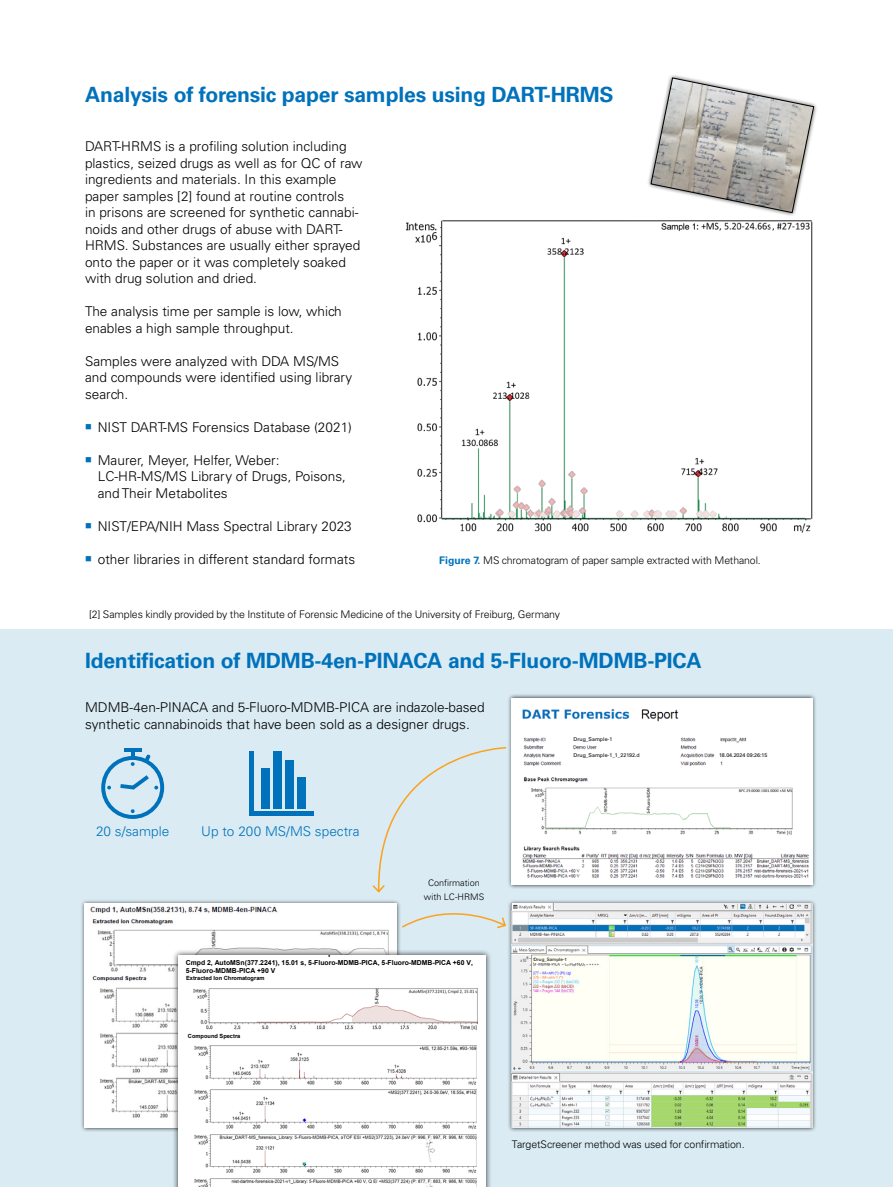
<style>
.page{position:relative;width:893px;height:1187px;background:#fff}
.page>*{position:absolute;margin:0;border:0;box-sizing:border-box;transform-origin:0 0}
.t1{font:700 21px "Univers LT Std";letter-spacing:-.01em;color:#0072bc}
.t2{font:300 13.5px/16.5px "Univers LT Std";color:#000}
.t3{font:300 13.5px "Univers LT Std";color:#0072bc}
.t4{font:300 10.5px "Univers LT Std";letter-spacing:-.01em;color:#000}
.t5{font:300 9px/13.5px "Univers LT Std";color:#000;text-align:center}
.t6{font:700 6.9px/7.8px "Arial";color:#000}
.t7{font:700 5.7px "Arial";color:#000}
.t8{font:5.25px "Univers LT Std";color:#000}
.t9{font:4.5px "Univers LT Std";color:#000}
.s1{color:#0072bc}
.s2{font-weight:700;color:#0072bc}
</style>
<div class="page">
<hr style="left:0;top:300px;width:1px;height:330px;background:#004a80">
<div style="left:0;top:630px;width:893px;height:556px;background:#daebf3"></div>
<div style="left:80px;top:898px;width:322px;height:234px;background:#000;opacity:.75"></div>
<img style="left:85px;top:903px;width:312px;height:224px">
<div style="left:172px;top:949px;width:320px;height:237px;background:#000;opacity:.75"></div>
<div style="left:178px;top:955px;width:308px;height:231px;background:#fff"></div>
<img style="left:193px;top:988px;width:284px;height:43px">
<img style="left:194px;top:1045px;width:282px;height:129px">
<img style="left:194px;top:1178px;width:282px;height:8px">
<img style="left:405px;top:220px;width:408px;height:313px">
<div style="left:101px;top:756px;width:63px;height:62px;border:4px solid #0072bc;border-radius:50%"></div>
<hr style="left:124px;top:748px;width:18px;height:4px;background:#0072bc">
<svg style="left:144px;top:754px;width:7px;height:8px"></svg>
<svg style="left:131px;top:752px;width:4px;height:13px"></svg>
<svg style="left:131px;top:809px;width:4px;height:4px"></svg>
<svg style="left:120px;top:775px;width:38px;height:14px"></svg>
<svg style="left:107px;top:785px;width:4px;height:4px"></svg>
<hr style="left:249px;top:751px;width:4px;height:64px;background:#0072bc">
<div style="left:261px;top:768px;width:8px;height:41px;background:#0072bc"></div>
<div style="left:273px;top:751px;width:8px;height:58px;background:#0072bc"></div>
<div style="left:285px;top:760px;width:8px;height:49px;background:#0072bc"></div>
<div style="left:297px;top:777px;width:8px;height:32px;background:#0072bc"></div>
<hr style="left:249px;top:811px;width:64px;height:4px;background:#0072bc">
<div style="left:647px;top:74px;width:171px;height:143px;background:#000;opacity:.75"></div>
<svg style="left:651px;top:77px;width:163px;height:136px"></svg>
<div style="left:507px;top:898px;width:310px;height:234px;background:#000;opacity:.75"></div>
<img style="left:512px;top:903px;width:300px;height:224px">
<div style="left:507px;top:693px;width:310px;height:196px;background:#000;opacity:.75"></div>
<img style="left:512px;top:698px;width:300px;height:186px">
<div style="left:572px;top:735px;width:28px;height:7px;background:#fff"></div>
<div style="left:573px;top:752px;width:53px;height:7px;background:#fff"></div>
<svg style="left:371px;top:746px;width:137px;height:183px"></svg>
<div style="left:534px;top:957px;width:63px;height:5px;background:#fffff5"></div>
<div style="left:719px;top:752px;width:72px;height:6px;background:#fff"></div>
<h1 class="t1" style="left:85px;top:82px;width:530px">Analysis of forensic paper samples using DART-HRMS</h1>
<p class="t2" style="left:85px;top:138px;width:279px">DART-HRMS is a profiling solution including plastics, seized drugs as well as for QC of raw ingredients and materials. In this example paper samples [2] found at routine controls<br>in prisons are screened for synthetic cannabi&shy;noids and other drugs of abuse with DART-HRMS. Substances are usually either sprayed onto the paper or it was completely soaked with drug solution and dried.</p>
<p class="t2" style="left:85px;top:303px;width:258px">The analysis time per sample is low, which enables a high sample throughput.</p>
<p class="t2" style="left:85px;top:352px;width:269px">Samples were analyzed with DDA MS/MS and compounds were identified using library search.</p>
<p class="t2" style="left:85px;top:419px;width:268px"><span class="s1">■</span> NIST DART-MS Forensics Database (2021)</p>
<p class="t2" style="left:98px;top:452px;width:250px;text-indent:-13px"><span class="s1">■</span> Maurer, Meyer, Helfer, Weber:<br>LC-HR-MS/MS Library of Drugs, Poisons, and Their Metabolites</p>
<p class="t2" style="left:85px;top:518px;width:268px"><span class="s1">■</span> NIST/EPA/NIH Mass Spectral Library 2023</p>
<p class="t2" style="left:85px;top:551px;width:272px"><span class="s1">■</span> other libraries in different standard formats</p>
<p class="t4" style="left:439px;top:553px;width:323px"><span class="s2">Figure 7.</span> MS chromatogram of paper sample extracted with Methanol.</p>
<p class="t4" style="left:89px;top:607px;width:472px">[2] Samples kindly provided by the Institute of Forensic Medicine of the University of Freiburg, Germany</p>
<h1 class="t1" style="left:85px;top:648px;width:618px">Identification of MDMB-4en-PINACA and 5-Fluoro-MDMB-PICA</h1>
<p class="t2" style="left:85px;top:699px;width:401px">MDMB-4en-PINACA and 5-Fluoro-MDMB-PICA are indazole-based synthetic cannabinoids that have been sold as a designer drugs.</p>
<p class="t3" style="left:96px;top:823px;width:75px">20 s/sample</p>
<p class="t3" style="left:201px;top:823px;width:160px">Up to 200 MS/MS spectra</p>
<p class="t5" style="left:424px;top:876px;width:62px">Confirmation with LC-HRMS</p>
<p class="t6" style="left:186px;top:958px;width:289px">Cmpd 2, AutoMSn(377.2241), 15.01 s, 5-Fluoro-MDMB-PICA, 5-Fluoro-MDMB-PICA +60 V,<br>5-Fluoro-MDMB-PICA +90 V</p>
<p class="t7" style="left:186px;top:974px;width:80px">Extracted Ion Chromatogram</p>
<p class="t7" style="left:188px;top:1032px;width:54px">Compound Spectra</p>
<p class="t8" style="left:574px;top:736px;width:40px">Drug_Sample-1</p>
<p class="t8" style="left:574px;top:751px;width:68px">Drug_Sample-1_1_22192.d</p>
<p class="t8" style="left:719px;top:752px;width:50px">18.04.2024 09:26:15</p>
<p class="t9" style="left:534px;top:956px;width:35px">Drug_Sample-1</p>
<p class="t4" style="left:512px;top:1137px;width:234px">TargetScreener method was used for confirmation.</p>
</div>
